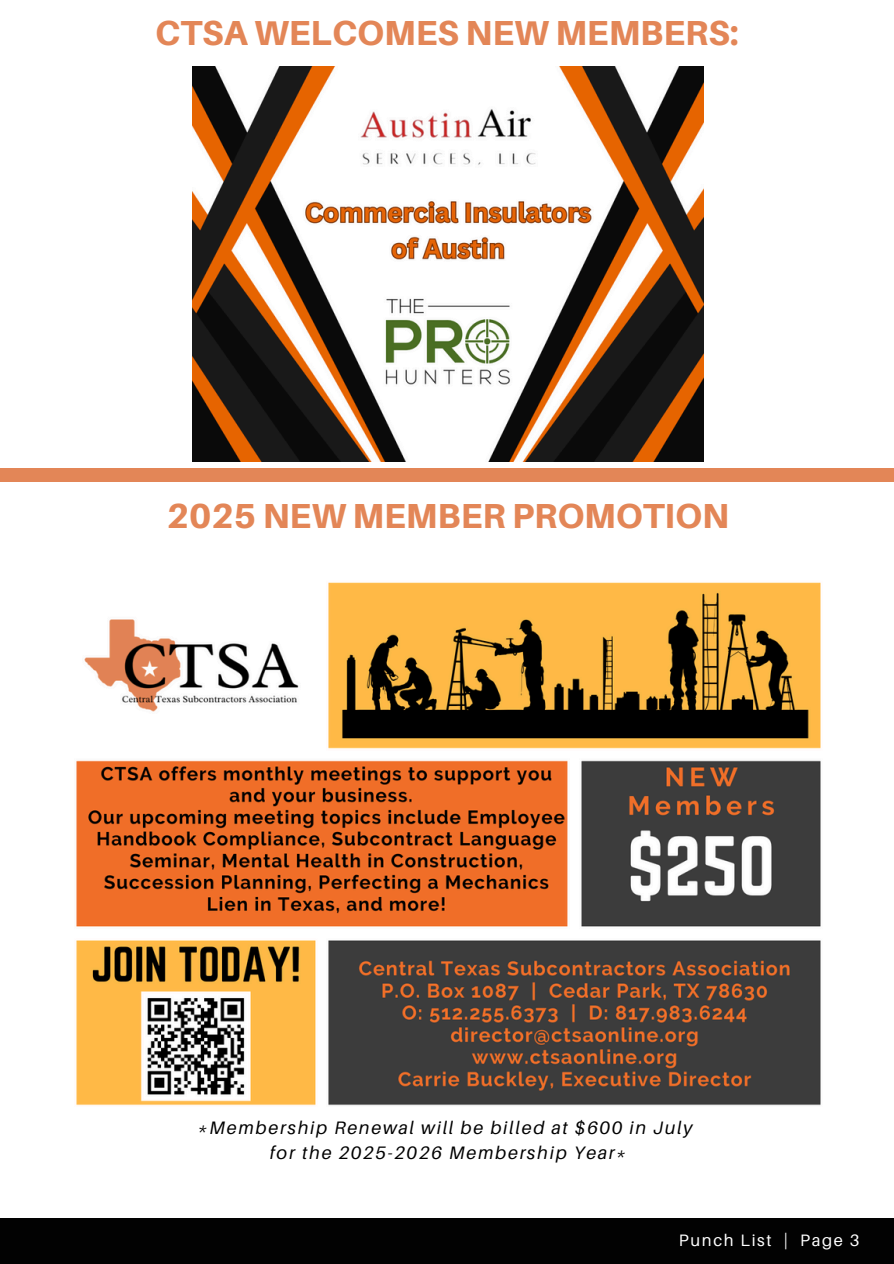
<style>
.page{position:relative;width:894px;height:1264px;background:#fff}
.page>*{position:absolute;margin:0;border:0;box-sizing:border-box;transform-origin:0 0}
.t1{font:800 34.8px "Aileron";color:#e38657}
.t2{font:italic 18px "Aileron";letter-spacing:.1em;color:#000}
.t3{font:16.5px "Aileron";letter-spacing:.1em;color:#fff}
</style>
<div class="page">
<div style="left:0;top:1218px;width:893px;height:45px;background:#020202"></div>
<div style="left:0;top:468px;width:893px;height:13px;background:#e38657"></div>
<img style="left:192px;top:67px;width:511px;height:395px">
<img style="left:76px;top:582px;width:745px;height:524px">
<p class="t1" style="left:155px;top:11px;width:584px">CTSA WELCOMES NEW MEMBERS:</p>
<p class="t1" style="left:167px;top:493px;width:563px">2025 NEW MEMBER PROMOTION</p>
<h1 class="t2" style="left:198px;top:1116px;width:496px">*Membership Renewal will be billed at $600 in July</h1>
<p class="t2" style="left:270px;top:1141px;width:357px">for the 2025-2026 Membership Year*</p>
<h1 class="t3" style="left:678px;top:1229px;width:182px">Punch List | Page 3</h1>
</div>
